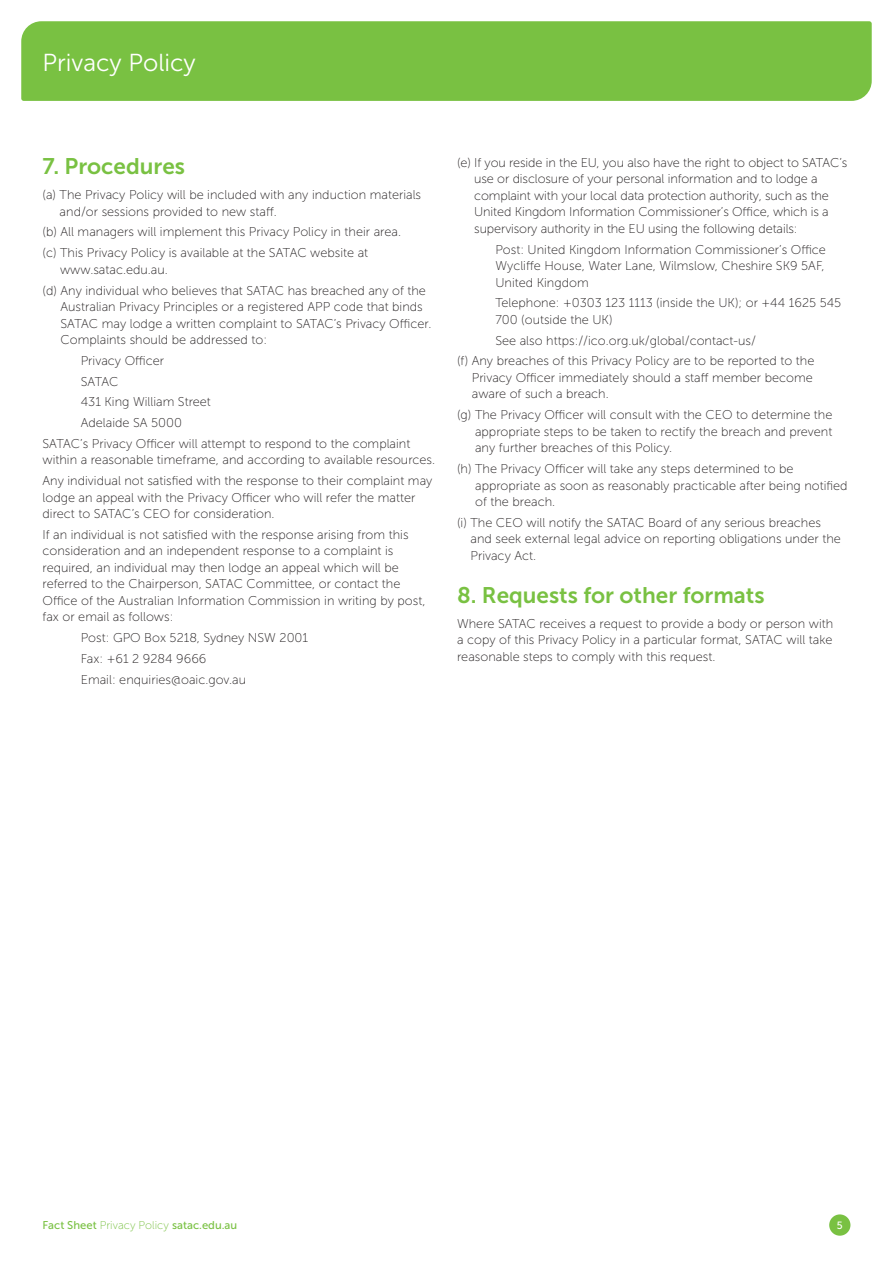
<style>
.page{position:relative;width:893px;height:1263px;background:#fff}
.page>*{position:absolute;margin:0;border:0;box-sizing:border-box;transform-origin:0 0}
.t1{font:24.45px "Museo Sans 300";color:#fff}
.t2{font:22.5px "Museo Sans 700";color:#79c142}
.t3{font:12.75px/16.5px "Museo Sans 100";color:#231f20}
.t4{font:11.25px "Museo Sans 500";color:#79c142}
.t5{font:10.5px "Museo Sans 500";color:#fff}
.s1{font-family:"Museo Sans 100"}
</style>
<div class="page">
<div style="left:21px;top:21px;width:851px;height:80px;background:#79c142"></div>
<div style="left:829px;top:1214px;width:21px;height:22px;background:#79c142;border-radius:50%"></div>
<h1 class="t1" style="left:43px;top:50px;width:155px">Privacy Policy</h1>
<h2 class="t2" style="left:43px;top:154px;width:144px">7. Procedures</h2>
<p class="t3" style="left:60px;top:187px;width:363px;text-indent:-17px">(a) The Privacy Policy will be included with any induction materials and/or sessions provided to new staff.</p>
<p class="t3" style="left:43px;top:222px;width:360px;line-height:20.7px">(b) All managers will implement this Privacy Policy in their area. (c) This Privacy Policy is available at the SATAC website at</p>
<p class="t3" style="left:43px;top:259px;width:385px;line-height:20.7px;text-indent:18px">www.satac.edu.au.<br>(d) Any individual who believes that SATAC has breached any of the</p>
<p class="t3" style="left:61px;top:298px;width:372px">Australian Privacy Principles or a registered APP code that binds<br>SATAC may lodge a written complaint to SATAC’s Privacy Officer.<br>Complaints should be addressed to:</p>
<p class="t3" style="left:81px;top:352px;width:85px">Privacy Officer</p>
<p class="t3" style="left:81px;top:373px;width:39px">SATAC</p>
<p class="t3" style="left:81px;top:394px;width:132px">431 King William Street</p>
<p class="t3" style="left:81px;top:415px;width:103px">Adelaide SA 5000</p>
<p class="t3" style="left:43px;top:435px;width:369px">SATAC’s Privacy Officer will attempt to respond to the complaint</p>
<p class="t3" style="left:43px;top:450px;width:394px;line-height:20.7px">within a reasonable timeframe, and according to available resources.<br>Any individual not satisfied with the response to their complaint may</p>
<p class="t3" style="left:43px;top:489px;width:374px">lodge an appeal with the Privacy Officer who will refer the matter direct to SATAC’s CEO for consideration.</p>
<p class="t3" style="left:43px;top:526px;width:384px">If an individual is not satisfied with the response arising from this consideration and an independent response to a complaint is required, an individual may then lodge an appeal which will be referred to the Chairperson, SATAC Committee, or contact the Office of the Australian Information Commission in writing by post, fax or email as follows:</p>
<p class="t3" style="left:81px;top:627px;width:229px;line-height:20.7px">Post: GPO Box 5218, Sydney NSW 2001<br>Fax: +61 2 9284 9666<br>Email: enquiries@oaic.gov.au</p>
<p class="t3" style="left:474px;top:154px;width:375px;text-indent:-17px">(e) If you reside in the EU, you also have the right to object to SATAC’s use or disclosure of your personal information and to lodge a complaint with your local data protection authority, such as the United Kingdom Information Commissioner’s Office, which is a supervisory authority in the EU using the following details:</p>
<p class="t3" style="left:495px;top:241px;width:332px">Post: United Kingdom Information Commissioner’s Office<br>Wycliffe House, Water Lane, Wilmslow, Cheshire SK9 5AF,<br>United Kingdom</p>
<p class="t3" style="left:495px;top:295px;width:347px">Telephone: +0303 123 1113 (inside the UK); or +44 1625 545<br>700 (outside the UK)</p>
<p class="t3" style="left:457px;top:330px;width:359px;line-height:20.7px;text-indent:38px">See also https://ico.org.uk/global/contact-us/<br>(f) Any breaches of this Privacy Policy are to be reported to the</p>
<p class="t3" style="left:472px;top:369px;width:343px">Privacy Officer immediately should a staff member become aware of such a breach.</p>
<p class="t3" style="left:475px;top:407px;width:359px;text-align:justify;text-indent:-18px">(g) The Privacy Officer will consult with the CEO to determine the appropriate steps to be taken to rectify the breach and prevent any further breaches of this Policy.</p>
<p class="t3" style="left:475px;top:460px;width:374px;text-indent:-18px">(h) The Privacy Officer will take any steps determined to be appropriate as soon as reasonably practicable after being notified of the breach.</p>
<p class="t3" style="left:470px;top:514px;width:372px;text-indent:-13px">(i) The CEO will notify the SATAC Board of any serious breaches and seek external legal advice on reporting obligations under the<br>Privacy Act.</p>
<h2 class="t2" style="left:457px;top:583px;width:309px">8. Requests for other formats</h2>
<p class="t3" style="left:457px;top:615px;width:378px;text-align:justify">Where SATAC receives a request to provide a body or person with a copy of this Privacy Policy in a particular format, SATAC will take reasonable steps to comply with this request.</p>
<p class="t4" style="left:43px;top:1219px;width:196px">Fact Sheet <span class="s1">Privacy Policy</span> satac.edu.au</p>
<p class="t5" style="left:837px;top:1219px;width:7px">5</p>
</div>
